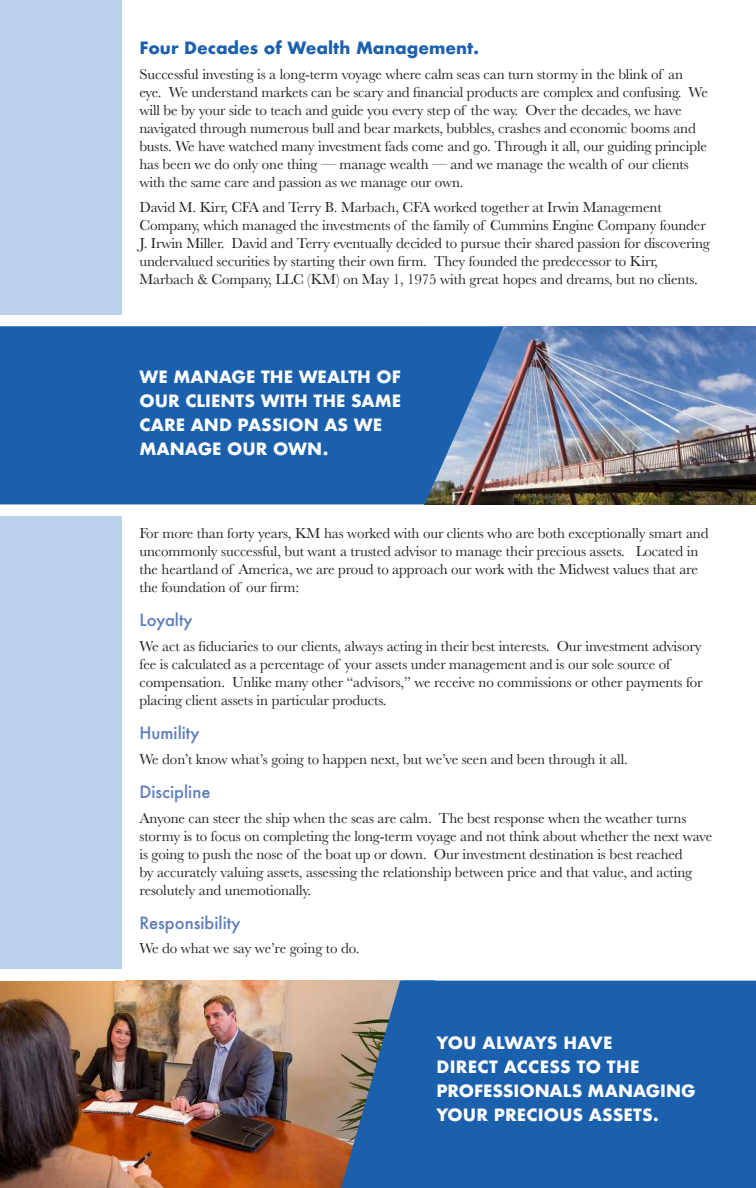
<style>
.page{position:relative;width:756px;height:1188px;background:#fff}
.page>*{position:absolute;margin:0;border:0;box-sizing:border-box;transform-origin:0 0}
.t1{font:700 21px/25.2px "Futura";letter-spacing:.05em;color:#fff}
.t2{font:700 16.5px/24px "Futura";color:#fff}
.t3{font:500 16.5px "Futura";color:#5c7cbd}
.t4{font:700 16.5px "Futura";color:#1b60ad}
.t5{font:15px/18px "Baskerville";letter-spacing:-.01em;color:#221f1f}
</style>
<div class="page">
<img style="left:504px;top:326px;width:252px;height:178px">
<div style="left:0;top:0;width:122px;height:442px;background:#bad1ed"></div>
<div style="left:0;top:504px;width:122px;height:665px;background:#bad1ed"></div>
<img style="left:0;top:981px;width:341px;height:207px">
<div style="left:0;top:315px;width:145px;height:11px;background:#fff"></div>
<div style="left:0;top:504px;width:145px;height:12px;background:#fff"></div>
<div style="left:0;top:969px;width:125px;height:12px;background:#fff"></div>
<svg style="left:0;top:326px;width:504px;height:178px;background:#2464ac"></svg>
<svg style="left:341px;top:981px;width:415px;height:207px;background:#2563a9"></svg>
<p class="t4" style="left:140px;top:40px;width:341px">Four Decades of Wealth Management.</p>
<p class="t5" style="left:140px;top:67px;width:570px">Successful investing is a long-term voyage where calm seas can turn stormy in the blink of an eye. We understand markets can be scary and financial products are complex and confusing. We will be by your side to teach and guide you every step of the way. Over the decades, we have navigated through numerous bull and bear markets, bubbles, crashes and economic booms and busts. We have watched many investment fads come and go. Through it all, our guiding principle has been we do only one thing — manage wealth — and we manage the wealth of our clients with the same care and passion as we manage our own.</p>
<p class="t5" style="left:140px;top:199px;width:572px">David M. Kirr, CFA and Terry B. Marbach, CFA worked together at Irwin Management Company, which managed the investments of the family of Cummins Engine Company founder J. Irwin Miller. David and Terry eventually decided to pursue their shared passion for discovering undervalued securities by starting their own firm. They founded the predecessor to Kirr, Marbach &amp; Company, LLC (KM) on May 1, 1975 with great hopes and dreams, but no clients.</p>
<p class="t2" style="left:140px;top:366px;width:263px">WE MANAGE THE WEALTH OF<br>OUR CLIENTS WITH THE SAME<br>CARE AND PASSION AS WE<br>MANAGE OUR OWN.</p>
<p class="t5" style="left:140px;top:525px;width:571px">For more than forty years, KM has worked with our clients who are both exceptionally smart and uncommonly successful, but want a trusted advisor to manage their precious assets. Located in the heartland of America, we are proud to approach our work with the Midwest values that are the foundation of our firm:</p>
<p class="t3" style="left:140px;top:613px;width:55px">Loyalty</p>
<p class="t5" style="left:140px;top:637px;width:565px">We act as fiduciaries to our clients, always acting in their best interests. Our investment advisory fee is calculated as a percentage of your assets under management and is our sole source of compensation. Unlike many other “advisors,” we receive no commissions or other payments for placing client assets in particular products.</p>
<p class="t3" style="left:140px;top:725px;width:61px">Humility</p>
<p class="t5" style="left:140px;top:750px;width:490px">We don’t know what’s going to happen next, but we’ve seen and been through it all.</p>
<p class="t3" style="left:140px;top:784px;width:73px">Discipline</p>
<p class="t5" style="left:140px;top:809px;width:574px">Anyone can steer the ship when the seas are calm. The best response when the weather turns stormy is to focus on completing the long-term voyage and not think about whether the next wave is going to push the nose of the boat up or down. Our investment destination is best reached<br>by accurately valuing assets, assessing the relationship between price and that value, and acting resolutely and unemotionally.</p>
<p class="t3" style="left:140px;top:915px;width:102px">Responsibility</p>
<p class="t5" style="left:140px;top:941px;width:222px">We do what we say we’re going to do.</p>
<p class="t2" style="left:436px;top:1032px;width:261px">YOU ALWAYS HAVE<br>DIRECT ACCESS TO THE<br>PROFESSIONALS MANAGING<br>YOUR PRECIOUS ASSETS.</p>
<h1 class="t1" style="left:418px;top:1046px;width:285px">WE INVEST ALONGSIDE<br>OUR CLIENTS.</h1>
</div>
